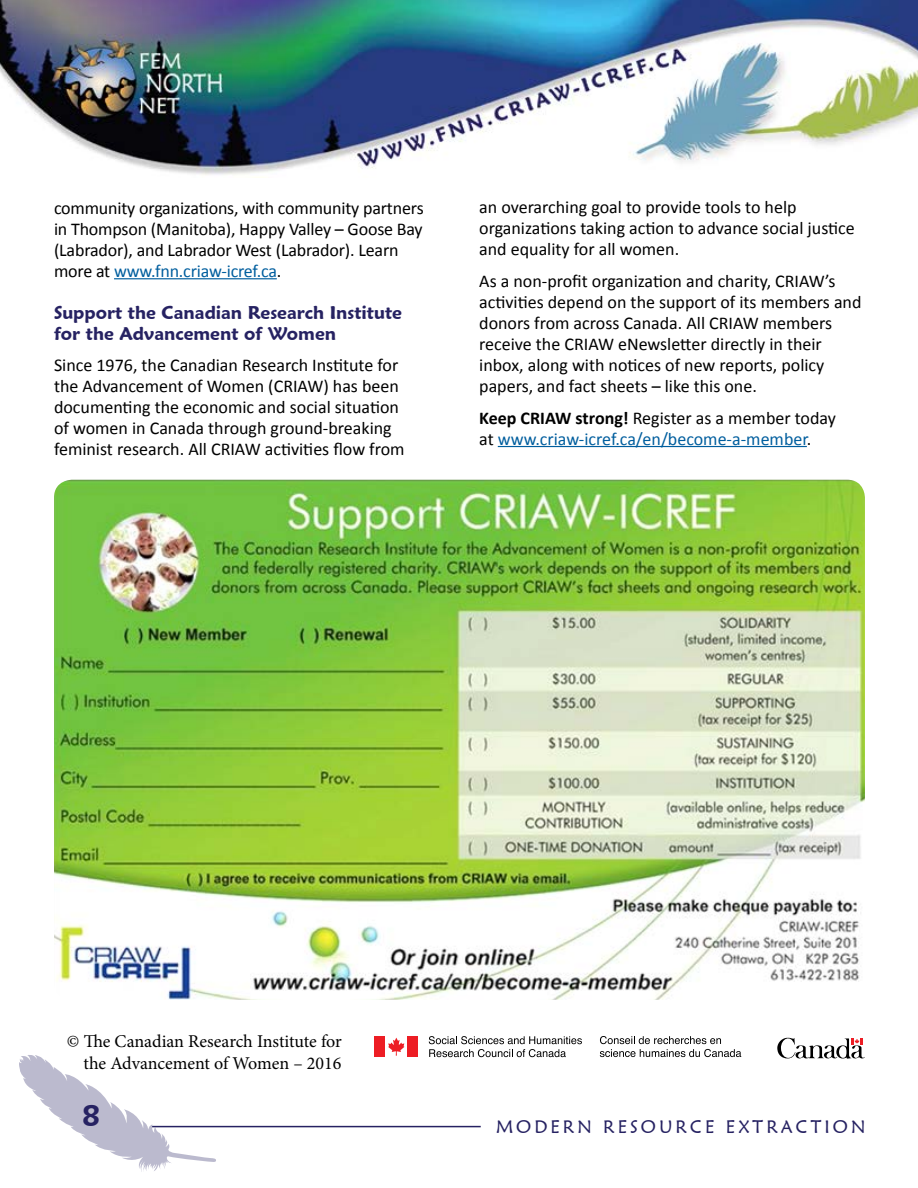
<style>
.page{position:relative;width:918px;height:1188px;background:#fff}
.page>*{position:absolute;margin:0;border:0;box-sizing:border-box;transform-origin:0 0}
.t1{font:600 30px "Maiandra GD";color:#262262}
.t2{font:18px/21px "Calibri";color:#000}
.t3{font:18px/21px "Calibri";color:#005e9e}
.t4{font:600 18px/21px "Maiandra GD";color:#262262}
.t5{font:18px/21.6px "Minion Pro";letter-spacing:-.005em;color:#000;text-align:right}
.t6{font:18px "Maiandra GD";letter-spacing:.17em;color:#262262}
.s1{color:#005e9e}
.s2{font-weight:700;color:#000}
.s3{color:#000}
</style>
<div class="page">
<hr style="left:152px;top:1126px;width:329px;height:1px;background:#262262">
<svg style="left:19px;top:1055px;width:197px;height:117px"></svg>
<img style="left:0;top:0;width:918px;height:175px">
<hr style="left:114px;top:278px;width:163px;height:1px;background:#005e9e">
<hr style="left:498px;top:446px;width:309px;height:1px;background:#005e9e">
<img style="left:54px;top:480px;width:811px;height:520px">
<svg style="left:600px;top:1036px;width:141px;height:21px"></svg>
<svg style="left:429px;top:1036px;width:153px;height:21px"></svg>
<div style="left:375px;top:1036px;width:10px;height:21px;background:#ed1d24"></div>
<div style="left:408px;top:1036px;width:10px;height:21px;background:#ed1d24"></div>
<svg style="left:388px;top:1038px;width:16px;height:18px"></svg>
<svg style="left:777px;top:1038px;width:88px;height:21px"></svg>
<p class="t2" style="left:54px;top:197px;width:371px">community organizations, with community partners in Thompson (Manitoba), Happy Valley – Goose Bay (Labrador), and Labrador West (Labrador). Learn more at <span class="s1">www.fnn.criaw-icref.ca</span>.</p>
<h3 class="t4" style="left:54px;top:302px;width:350px">Support the Canadian Research Institute for the Advancement of Women</h3>
<p class="t2" style="left:54px;top:355px;width:352px">Since 1976, the Canadian Research Institute for the Advancement of Women (CRIAW) has been documenting the economic and social situation of women in Canada through ground-breaking feminist research. All CRIAW activities flow from</p>
<p class="t2" style="left:479px;top:197px;width:377px">an overarching goal to provide tools to help organizations taking action to advance social justice and equality for all women.</p>
<p class="t2" style="left:479px;top:271px;width:384px">As a non-profit organization and charity, CRIAW’s activities depend on the support of its members and donors from across Canada. All CRIAW members receive the CRIAW eNewsletter directly in their inbox, along with notices of new reports, policy papers, and fact sheets – like this one.</p>
<p class="t3" style="left:479px;top:407px;width:358px"><span class="s2">Keep CRIAW strong!</span> <span class="s3">Register as a member today at</span> www.criaw-icref.ca/en/become-a-member<span class="s3">.</span></p>
<p class="t5" style="left:67px;top:1031px;width:276px">© The Canadian Research Institute for the Advancement of Women – 2016</p>
<h1 class="t1" style="left:82px;top:1098px;width:20px">8</h1>
<p class="t6" style="left:496px;top:1116px;width:371px">MODERN RESOURCE EXTRACTION</p>
</div>
